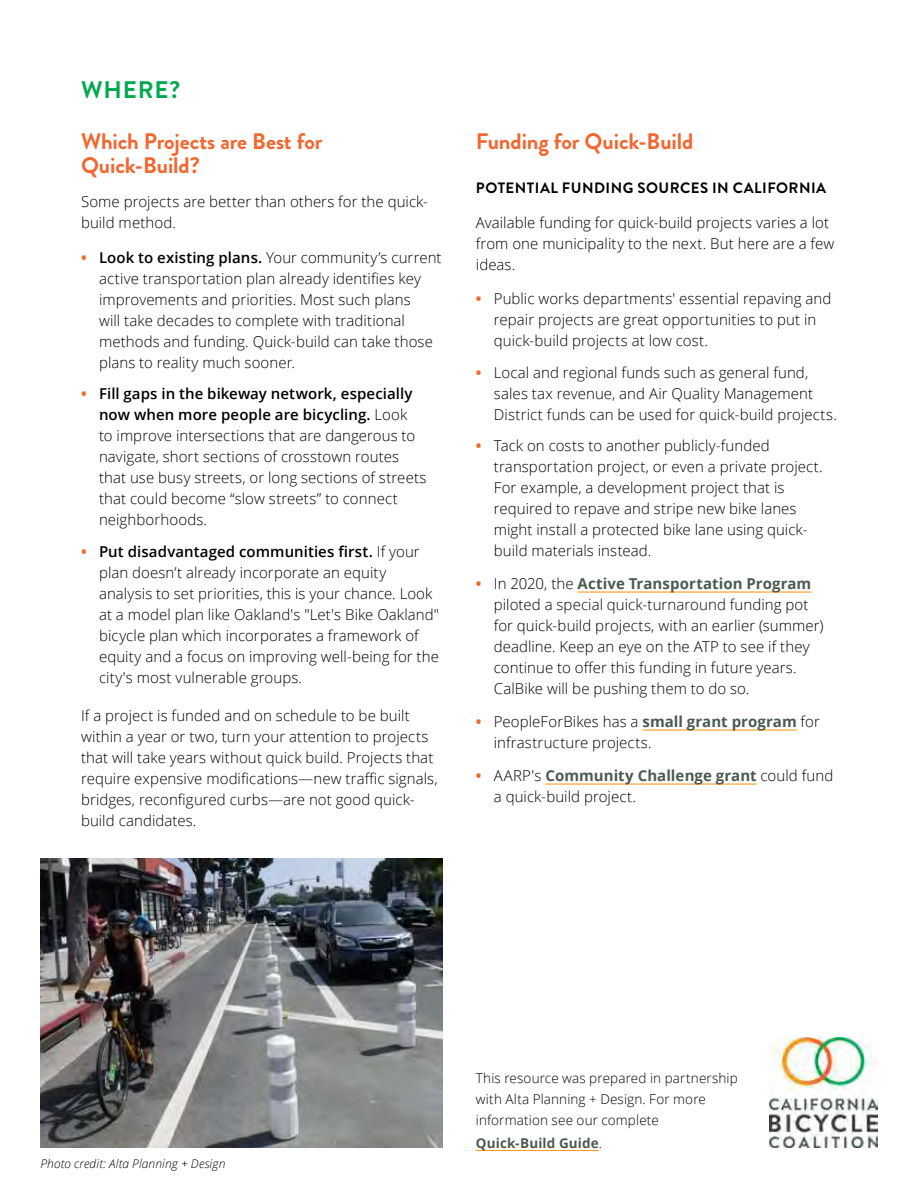
<style>
.page{position:relative;width:918px;height:1188px;background:#fff}
.page>*{position:absolute;margin:0;border:0;box-sizing:border-box;transform-origin:0 0}
.t1{font:700 24px "Brandon Grotesque";letter-spacing:.035em;color:#00a94f}
.t2{font:700 22.5px/24px "Brandon Grotesque";letter-spacing:-.005em;color:#f2672f}
.t3{font:300 15px/21px "Open Sans";letter-spacing:.005em;color:#000}
.t4{font:700 15px "Brandon Grotesque";letter-spacing:.03em;color:#000}
.t5{font:300 13.5px/21px "Open Sans";letter-spacing:.01em;color:#000}
.t6{font:700 13.5px "Open Sans";letter-spacing:.01em;color:#4b5a51}
.t7{font:italic 300 12px "Open Sans";letter-spacing:.01em;color:#000}
.s1{font-weight:700;color:#f2672f}
.s2{font-weight:600}
.s3{font-weight:700;color:#4b5a51}
.s4{font-weight:300;color:#000}
</style>
<div class="page">
<hr style="left:578px;top:591px;width:233px;height:2px;background:#f89c24">
<hr style="left:642px;top:729px;width:155px;height:2px;background:#f89c24">
<hr style="left:545px;top:783px;width:212px;height:2px;background:#f89c24">
<img style="left:40px;top:859px;width:402px;height:289px">
<img style="left:770px;top:1037px;width:107px;height:111px">
<hr style="left:476px;top:1150px;width:123px;height:1px;background:#f89c24">
<h1 class="t1" style="left:81px;top:81px;width:101px">WHERE?</h1>
<h2 class="t2" style="left:81px;top:132px;width:243px">Which Projects are Best for<br>Quick-Build?</h2>
<p class="t3" style="left:81px;top:191px;width:349px">Some projects are better than others for the quick&shy;build method.</p>
<p class="t3" style="left:99px;top:248px;width:344px;text-indent:-18px"><span class="s1">•</span> <span class="s2">Look to existing plans.</span> Your community’s current active transportation plan already identifies key improvements and priorities. Most such plans<br>will take decades to complete with traditional methods and funding. Quick-build can take those plans to reality much sooner.</p>
<p class="t3" style="left:99px;top:383px;width:329px;text-indent:-18px"><span class="s1">•</span> <span class="s2">Fill gaps in the bikeway network, especially now when more people are bicycling.</span> Look<br>to improve intersections that are dangerous to navigate, short sections of crosstown routes that use busy streets, or long sections of streets that could become “slow streets” to connect neighborhoods.</p>
<p class="t3" style="left:99px;top:542px;width:342px;text-indent:-18px"><span class="s1">•</span> <span class="s2">Put disadvantaged communities first.</span> If your plan doesn’t already incorporate an equity analysis to set priorities, this is your chance. Look at a model plan like Oakland's "Let's Bike Oakland" bicycle plan which incorporates a framework of equity and a focus on improving well-being for the city's most vulnerable groups.</p>
<p class="t3" style="left:81px;top:707px;width:358px">If a project is funded and on schedule to be built within a year or two, turn your attention to projects that will take years without quick build. Projects that require expensive modifications—new traffic signals, bridges, reconfigured curbs—are not good quick&shy;build candidates.</p>
<h2 class="t2" style="left:476px;top:132px;width:219px">Funding for Quick-Build</h2>
<p class="t4" style="left:476px;top:182px;width:352px">POTENTIAL FUNDING SOURCES IN CALIFORNIA</p>
<p class="t3" style="left:476px;top:211px;width:360px">Available funding for quick-build projects varies a lot from one municipality to the next. But here are a few ideas.</p>
<p class="t3" style="left:494px;top:290px;width:339px;text-indent:-18px"><span class="s1">•</span> Public works departments' essential repaving and repair projects are great opportunities to put in quick-build projects at low cost.</p>
<p class="t3" style="left:494px;top:361px;width:345px;text-indent:-18px"><span class="s1">•</span> Local and regional funds such as general fund, sales tax revenue, and Air Quality Management<br>District funds can be used for quick-build projects.</p>
<p class="t3" style="left:494px;top:437px;width:330px;text-indent:-18px"><span class="s1">•</span> Tack on costs to another publicly-funded transportation project, or even a private project.<br>For example, a development project that is required to repave and stripe new bike lanes might install a protected bike lane using quick&shy;build materials instead.</p>
<p class="t3" style="left:494px;top:573px;width:331px;text-indent:-18px"><span class="s1">•</span> In 2020, the <span class="s3">Active Transportation Program </span>piloted a special quick-turnaround funding pot for quick-build projects, with an earlier (summer) deadline. Keep an eye on the ATP to see if they continue to offer this funding in future years.<br>CalBike will be pushing them to do so.</p>
<p class="t3" style="left:494px;top:713px;width:327px;text-indent:-18px"><span class="s1">•</span> PeopleForBikes has a <span class="s3">small grant program</span> for infrastructure projects.</p>
<p class="t3" style="left:494px;top:765px;width:341px;text-indent:-18px"><span class="s1">•</span> AARP's <span class="s3">Community Challenge grant</span> could fund a quick-build project.</p>
<p class="t7" style="left:40px;top:1159px;width:186px">Photo credit: Alta Planning + Design</p>
<p class="t5" style="left:476px;top:1069px;width:263px">This resource was prepared in partnership with Alta Planning + Design. For more information see our complete</p>
<p class="t6" style="left:476px;top:1137px;width:128px">Quick-Build Guide<span class="s4">.</span></p>
</div>
